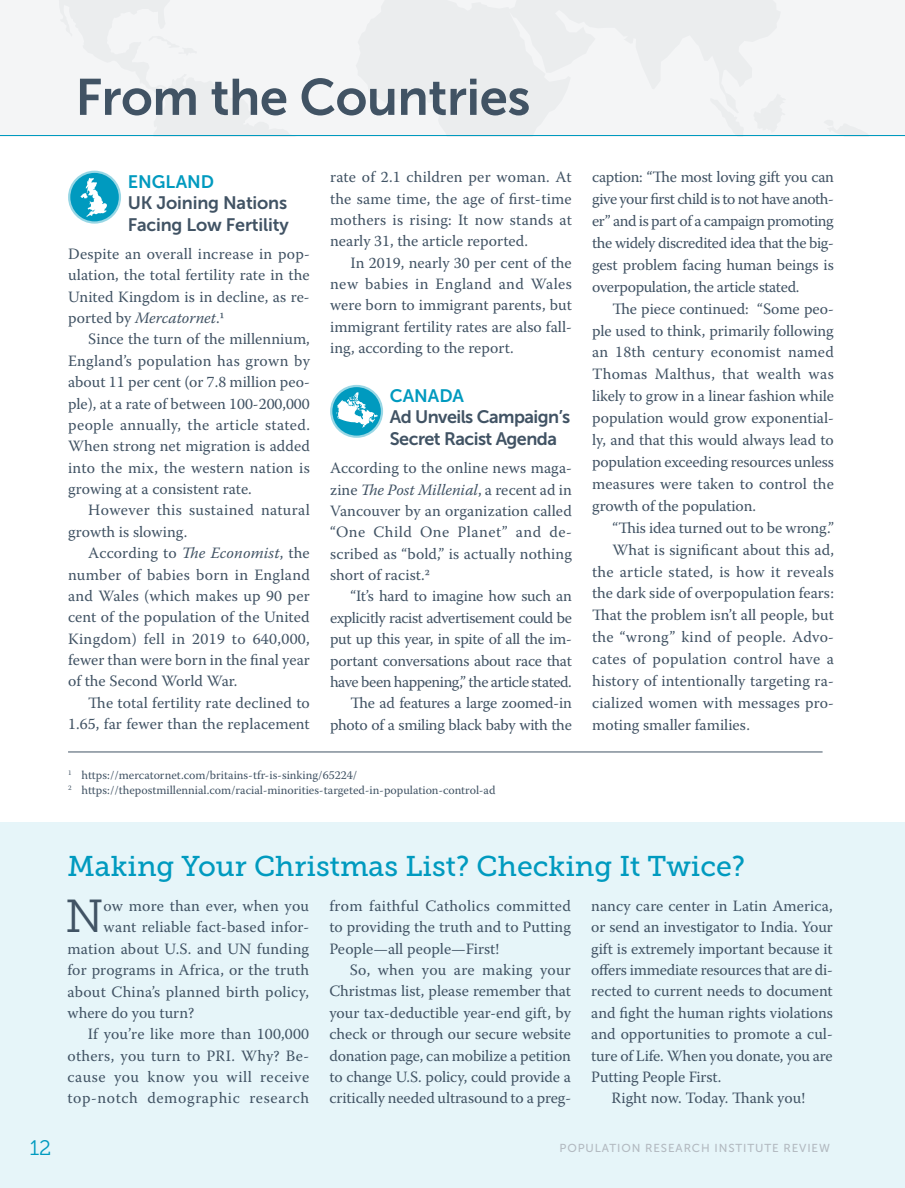
<style>
.page{position:relative;width:905px;height:1188px;background:#fff}
.page>*{position:absolute;margin:0;border:0;box-sizing:border-box;transform-origin:0 0}
.t1{font:51px "Museo Sans 700";letter-spacing:-.01em;color:#415364}
.t2{font:46.2px "Museo Slab 300";color:#415364}
.t3{font:28.5px "Museo Slab 500";color:#009abf}
.t4{font:21px "Museo Slab 300";color:#009abf}
.t5{font:18px/21.6px "Museo Sans 700";letter-spacing:-.03em;color:#415364}
.t6{font:18px/21.6px "Museo Sans 700";letter-spacing:-.01em;color:#415364}
.t7{font:18px "Museo Sans 700";color:#009abf}
.t8{font:15.75px/21.3px "Warnock Pro";color:#415364;text-align:justify}
.t9{font:15.75px/21.3px "Warnock Pro";letter-spacing:-.02em;color:#415364;text-align:right}
.t10{font:15.75px/21.3px "Warnock Pro";letter-spacing:.02em;color:#415364}
.t11{font:15.75px "Warnock Pro";letter-spacing:.04em;color:#415364}
.t12{font:15.75px "Warnock Pro";letter-spacing:.03em;color:#415364}
.t13{font:12px/15px "Warnock Pro";color:#415364}
.t14{font:11.55px "Museo Sans 500";letter-spacing:.075em;color:#b3bac1}
.s1{font-style:italic}
</style>
<div class="page">
<svg style="left:69px;top:172px;width:51px;height:51px"></svg>
<div style="left:68px;top:171px;width:53px;height:53px;border:2px solid #99d7e5;border-radius:50%"></div>
<svg style="left:331px;top:386px;width:51px;height:51px"></svg>
<div style="left:330px;top:385px;width:53px;height:53px;border:2px solid #99d7e5;border-radius:50%"></div>
<div style="left:0;top:0;width:904px;height:137px;background:#f4f5f6"></div>
<svg style="left:845px;top:136px;width:24px;height:1px"></svg>
<hr style="left:0;top:135px;width:904px;height:1px;background:#009abf">
<hr style="left:68px;top:752px;width:754px;height:1px;background:#415364">
<div style="left:0;top:822px;width:904px;height:366px;background:#e6f5f9"></div>
<svg style="left:80px;top:178px;width:27px;height:39px"></svg>
<svg style="left:336px;top:392px;width:42px;height:36px"></svg>
<h1 class="t1" style="left:75px;top:69px;width:456px">From the Countries</h1>
<p class="t7" style="left:128px;top:171px;width:88px">ENGLAND</p>
<p class="t6" style="left:128px;top:192px;width:162px">UK Joining Nations<br>Facing Low Fertility</p>
<p class="t8" style="left:68px;top:243px;width:243px">Despite an overall increase in pop&shy;ulation, the total fertility rate in the United Kingdom is in decline, as re&shy;ported by <span class="s1">Mercatornet</span>.1</p>
<p class="t8" style="left:68px;top:328px;width:243px;text-indent:20px">Since the turn of the millennium, England’s population has grown by about 11 per cent (or 7.8 million peo&shy;ple), at a rate of between 100-200,000 people annually, the article stated.<br>When strong net migration is added into the mix, the western nation is growing at a consistent rate.</p>
<p class="t10" style="left:68px;top:499px;width:243px;text-indent:20px">However this sustained natural growth is slowing.</p>
<p class="t8" style="left:68px;top:542px;width:243px;text-indent:20px">According to <span class="s1">The Economist</span>, the number of babies born in England and Wales (which makes up 90 per cent of the population of the United Kingdom) fell in 2019 to 640,000, fewer than were born in the final year of the Second World War.</p>
<p class="t8" style="left:68px;top:692px;width:243px;text-align:right">The total fertility rate declined to<br>1.65, far fewer than the replacement</p>
<p class="t8" style="left:330px;top:166px;width:243px">rate of 2.1 children per woman. At the same time, the age of first-time mothers is rising: It now stands at nearly 31, the article reported.</p>
<p class="t8" style="left:330px;top:252px;width:243px;text-indent:20px">In 2019, nearly 30 per cent of the new babies in England and Wales were born to immigrant parents, but immigrant fertility rates are also fall&shy;ing, according to the report.</p>
<p class="t7" style="left:390px;top:386px;width:76px">CANADA</p>
<p class="t5" style="left:390px;top:406px;width:182px">Ad Unveils Campaign’s<br>Secret Racist Agenda</p>
<p class="t8" style="left:330px;top:457px;width:243px">According to the online news maga&shy;zine <span class="s1">The Post Millenial</span>, a recent ad in Vancouver by an organization called “One Child One Planet” and de&shy;scribed as “bold,” is actually nothing short of racist.2</p>
<p class="t9" style="left:330px;top:585px;width:243px">“It’s hard to imagine how such an explicitly racist advertisement could be put up this year, in spite of all the im&shy;portant conversations about race that have been happening,” the article stated.<br>The ad features a large zoomed-in photo of a smiling black baby with the</p>
<p class="t13" style="left:68px;top:768px;width:429px"><sup>1</sup> https://mercatornet.com/britains-tfr-is-sinking/65224/<br><sup>2</sup> https://thepostmillennial.com/racial-minorities-targeted-in-population-control-ad</p>
<p class="t8" style="left:592px;top:166px;width:243px;line-height:21.9px">caption: “The most loving gift you can give your first child is to not have anoth&shy;er” and is part of a campaign promoting the widely discredited idea that the big&shy;gest problem facing human beings is overpopulation, the article stated.</p>
<p class="t8" style="left:592px;top:297px;width:243px;line-height:21.9px;text-indent:20px">The piece continued: “Some peo&shy;ple used to think, primarily following an 18th century economist named Thomas Malthus, that wealth was likely to grow in a linear fashion while population would grow exponential&shy;ly, and that this would always lead to population exceeding resources unless measures were taken to control the growth of the population.</p>
<p class="t8" style="left:612px;top:517px;width:223px">“This idea turned out to be wrong.”</p>
<p class="t8" style="left:612px;top:539px;width:223px">What is significant about this ad,</p>
<p class="t8" style="left:592px;top:560px;width:243px">the article stated, is how it reveals</p>
<p class="t8" style="left:592px;top:582px;width:243px">the dark side of overpopulation fears:</p>
<p class="t8" style="left:592px;top:604px;width:243px">That the problem isn’t all people, but</p>
<p class="t8" style="left:592px;top:626px;width:243px">the “wrong” kind of people. Advo-</p>
<p class="t10" style="left:592px;top:648px;width:243px">cates of population control have a</p>
<p class="t8" style="left:592px;top:670px;width:243px">history of intentionally targeting ra-</p>
<p class="t8" style="left:592px;top:692px;width:243px">cialized women with messages pro-</p>
<p class="t8" style="left:592px;top:714px;width:159px">moting smaller families.</p>
<h3 class="t3" style="left:68px;top:850px;width:679px">Making Your Christmas List? Checking It Twice?</h3>
<h2 class="t2" style="left:65px;top:891px;width:40px">N</h2>
<p class="t8" style="left:103px;top:895px;width:207px">ow more than ever, when you</p>
<p class="t8" style="left:329px;top:895px;width:243px">from faithful Catholics committed to providing the truth and to Putting People—all people—First!</p>
<p class="t8" style="left:329px;top:959px;width:243px;text-indent:20px">So, when you are making your Christmas list, please remember that your tax-deductible year-end gift, by check or through our secure website donation page, can mobilize a petition to change U.S. policy, could provide a critically needed ultrasound to a preg-</p>
<p class="t8" style="left:591px;top:895px;width:243px">nancy care center in Latin America,</p>
<p class="t8" style="left:591px;top:916px;width:243px">or send an investigator to India. Your</p>
<p class="t8" style="left:591px;top:938px;width:243px">gift is extremely important because it</p>
<p class="t8" style="left:591px;top:959px;width:243px">offers immediate resources that are di-</p>
<p class="t8" style="left:591px;top:980px;width:243px">rected to current needs to document</p>
<p class="t8" style="left:591px;top:1002px;width:243px">and fight the human rights violations</p>
<p class="t8" style="left:591px;top:1023px;width:243px">and opportunities to promote a cul-</p>
<p class="t8" style="left:591px;top:1045px;width:243px">ture of Life. When you donate, you are</p>
<p class="t8" style="left:591px;top:1066px;width:132px">Putting People First.</p>
<p class="t8" style="left:611px;top:1087px;width:195px">Right now. Today. Thank you!</p>
<p class="t8" style="left:103px;top:916px;width:207px">want reliable fact-based infor-</p>
<p class="t8" style="left:68px;top:938px;width:243px">mation about U.S. and UN funding</p>
<p class="t8" style="left:68px;top:959px;width:243px">for programs in Africa, or the truth</p>
<p class="t8" style="left:68px;top:980px;width:243px">about China’s planned birth policy,</p>
<p class="t8" style="left:68px;top:1002px;width:128px">where do you turn?</p>
<p class="t8" style="left:88px;top:1023px;width:223px">If you’re like more than 100,000</p>
<p class="t8" style="left:68px;top:1045px;width:243px">others, you turn to PRI. Why? Be-</p>
<p class="t12" style="left:68px;top:1067px;width:243px">cause you know you will receive</p>
<p class="t11" style="left:68px;top:1089px;width:243px">top-notch demographic research</p>
<h3 class="t4" style="left:30px;top:1137px;width:23px">12</h3>
<p class="t14" style="left:559px;top:1142px;width:72px">POPULATION</p>
<p class="t14" style="left:645px;top:1142px;width:147px">RESEARCH IN STITUTE REV</p>
<p class="t14" style="left:807px;top:1142px;width:24px">IEW</p>
</div>
